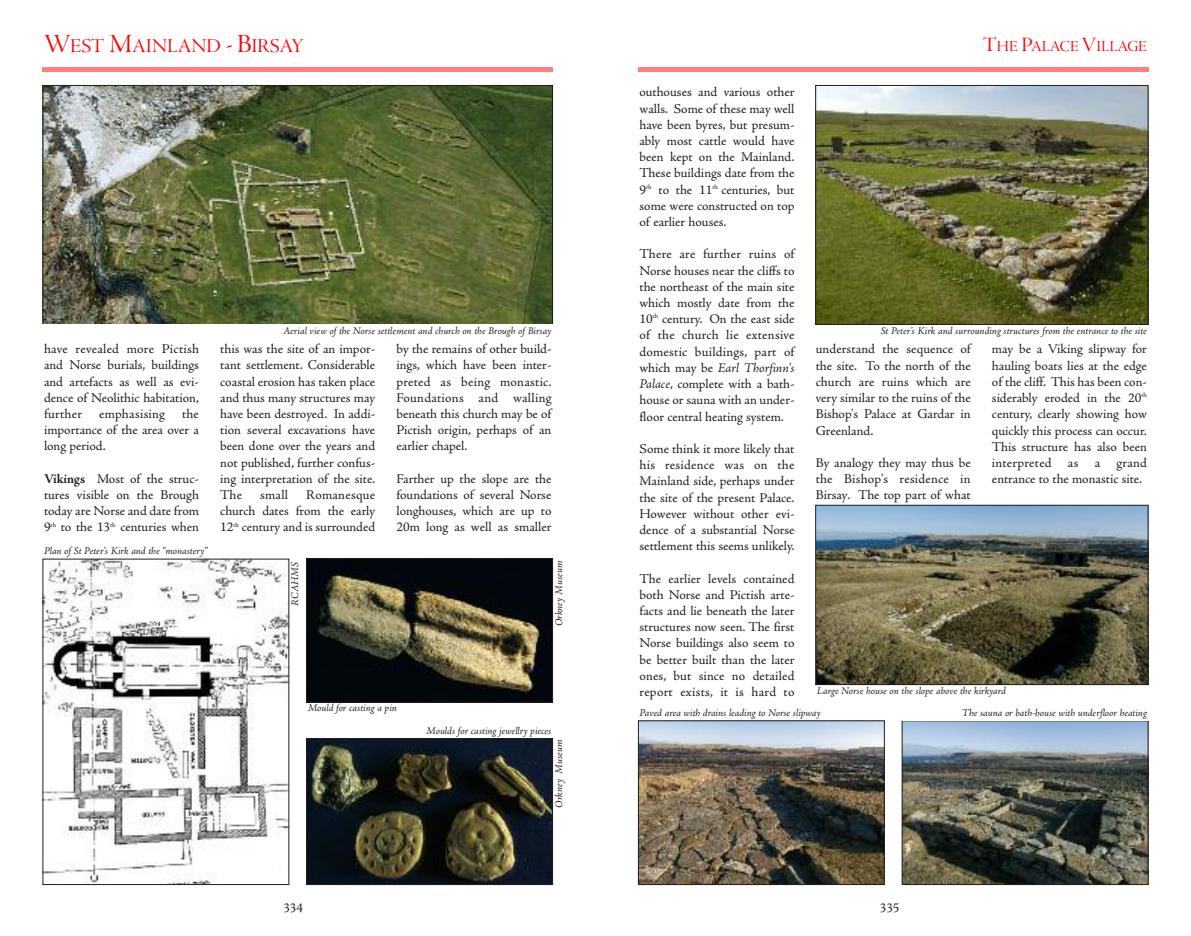
<style>
.page{position:relative;width:1191px;height:936px;background:#fff}
.page>*{position:absolute;margin:0;border:0;box-sizing:border-box;transform-origin:0 0}
.t1{font:20.25px "Adobe Jenson Pro Disp";color:#ff0001}
.t2{font:15.75px "Adobe Jenson Pro Disp";color:#ff0001}
.t3{font:13.5px/16.2px "Adobe Jenson Pro";color:#201e21;text-align:justify}
.t4{font:13.5px "Adobe Jenson Pro";letter-spacing:.02em;color:#201e21}
.t5{font:italic 10.5px "Adobe Jenson Pro";letter-spacing:-.005em;color:#201e21}
.s1{font-size:27px}
.s2{font-weight:700}
.s3{font-style:italic}
.s4{font-size:21px}
</style>
<div class="page">
<hr style="left:638px;top:68px;width:510px;height:4px;background:#ff8080">
<img style="left:640px;top:722px;width:242px;height:160px">
<div style="left:638px;top:720px;width:246px;height:164px;border:1px solid #201e21"></div>
<img style="left:903px;top:722px;width:243px;height:160px">
<div style="left:901px;top:720px;width:247px;height:164px;border:1px solid #201e21"></div>
<img style="left:817px;top:87px;width:329px;height:236px">
<div style="left:815px;top:85px;width:333px;height:240px;border:1px solid #201e21"></div>
<img style="left:817px;top:507px;width:329px;height:176px">
<div style="left:815px;top:505px;width:333px;height:180px;border:1px solid #201e21"></div>
<hr style="left:43px;top:68px;width:510px;height:4px;background:#ff8080">
<img style="left:45px;top:87px;width:506px;height:237px">
<div style="left:43px;top:85px;width:510px;height:241px;border:1px solid #201e21"></div>
<div style="left:43px;top:325px;width:510px;height:17px;background:#fff"></div>
<img style="left:308px;top:560px;width:243px;height:140px">
<div style="left:306px;top:558px;width:247px;height:144px;border:1px solid #201e21"></div>
<img style="left:308px;top:740px;width:243px;height:142px">
<div style="left:306px;top:738px;width:247px;height:146px;border:1px solid #201e21"></div>
<img style="left:45px;top:560px;width:242px;height:322px">
<h1 class="t1" style="left:44px;top:39px;width:261px"><span class="s1">W</span>EST <span class="s1">M</span>AINLAND <span class="s1">- B</span>IRSAY</h1>
<p class="t3" style="left:44px;top:342px;width:156px">have revealed more Pictish and Norse burials, buildings and artefacts as well as evi&shy;dence of Neolithic habitation, further</p>
<p class="t3" style="left:44px;top:407px;width:156px;text-indent:138px">the importance of the area over a long period.</p>
<p class="t3" style="left:44px;top:472px;width:156px"><span class="s2">Vikings</span> Most of the struc&shy;tures visible on the Brough today are Norse and date from 9<sup>th</sup> to the 13<sup>th</sup> centuries when</p>
<p class="t4" style="left:99px;top:408px;width:67px">emphasising</p>
<p class="t5" style="left:44px;top:546px;width:165px">Plan of St Peter’s Kirk and the “monastery”</p>
<p class="t5" style="left:283px;top:326px;width:270px">Aerial view of the Norse settlement and church on the Brough of Birsay</p>
<p class="t3" style="left:220px;top:342px;width:156px">this was the site of an impor&shy;tant settlement. Considerable coastal erosion has taken place and thus many structures may have been destroyed. In addi&shy;tion several excavations have been done over the years and not published, further confus&shy;ing interpretation of the site.<br>The</p>
<p class="t3" style="left:260px;top:488px;width:30px">small</p>
<p class="t3" style="left:220px;top:488px;width:156px;text-indent:86px">Romanesque church dates from the early 12<sup>th</sup> century and is surrounded</p>
<p class="t5" style="left:291px;top:605px;width:45px;rotate:-90deg">RCAHMS</p>
<p class="t3" style="left:396px;top:342px;width:156px">by the remains of other build&shy;ings, which have been inter&shy;preted as being monastic.<br>Foundations and walling beneath this church may be of Pictish origin, perhaps of an earlier chapel.</p>
<p class="t3" style="left:396px;top:472px;width:156px">Farther up the slope are the foundations of several Norse longhouses, which are up to 20m long as well as smaller</p>
<p class="t5" style="left:555px;top:626px;width:67px;rotate:-90deg">Orkney Museum</p>
<p class="t5" style="left:308px;top:704px;width:91px">Mould for casting a pin</p>
<p class="t5" style="left:426px;top:726px;width:127px">Moulds for casting jewellry pieces</p>
<p class="t5" style="left:555px;top:807px;width:69px;rotate:-90deg">Orkney Museum</p>
<p class="t3" style="left:283px;top:900px;width:21px">334</p>
<p class="t3" style="left:639px;top:85px;width:156px">outhouses and various other walls. Some of these may well have been byres, but presum&shy;ably most cattle would have been kept on the Mainland.<br>These buildings date from the 9<sup>th</sup> to the 11<sup>th</sup> centuries, but some were constructed on top of earlier houses.</p>
<p class="t3" style="left:639px;top:247px;width:156px">There are further ruins of Norse houses near the cliffs to the northeast of the main site which mostly date from the 10<sup>th</sup> century. On the east side of the church lie extensive domestic buildings, part of which may be <span class="s3">Earl Thorfinn's Palace</span>, complete with a bath&shy;house or sauna with an under&shy;floor central heating system.</p>
<p class="t3" style="left:639px;top:442px;width:156px">Some think it more likely that his residence was on the Mainland side, perhaps under the site of the present Palace.<br>However without other evi&shy;dence of a substantial Norse settlement this seems unlikely.</p>
<p class="t3" style="left:639px;top:571px;width:156px">The earlier levels contained both Norse and Pictish arte&shy;facts and lie beneath the later structures now seen. The first Norse buildings also seem to be better built than the later ones, but since no detailed report exists, it is hard to</p>
<p class="t2" style="left:983px;top:40px;width:165px"><span class="s4">T</span>HE <span class="s4">P</span>ALACE <span class="s4">V</span>ILLAGE</p>
<p class="t5" style="left:880px;top:327px;width:268px">St Peter’s Kirk and surrounding structures from the entrance to the site</p>
<p class="t3" style="left:815px;top:342px;width:156px">understand the sequence of the site. To the north of the church are ruins which are very similar to the ruins of the Bishop's Palace at Gardar in Greenland.</p>
<p class="t3" style="left:815px;top:456px;width:156px">By analogy they may thus be the Bishop's residence in Birsay. The top part of what</p>
<p class="t3" style="left:992px;top:342px;width:156px">may be a Viking slipway for hauling boats lies at the edge of the cliff. This has been con&shy;siderably eroded in the 20<sup>th </sup>century, clearly showing how quickly this process can occur.<br>This structure has also been interpreted as a grand entrance to the monastic site.</p>
<p class="t5" style="left:816px;top:686px;width:191px">Large Norse house on the slope above the kirkyard</p>
<p class="t5" style="left:639px;top:708px;width:183px">Paved area with drains leading to Norse slipway</p>
<p class="t5" style="left:961px;top:709px;width:187px">The sauna or bath-house with underfloor heating</p>
<p class="t3" style="left:879px;top:900px;width:21px">335</p>
</div>
